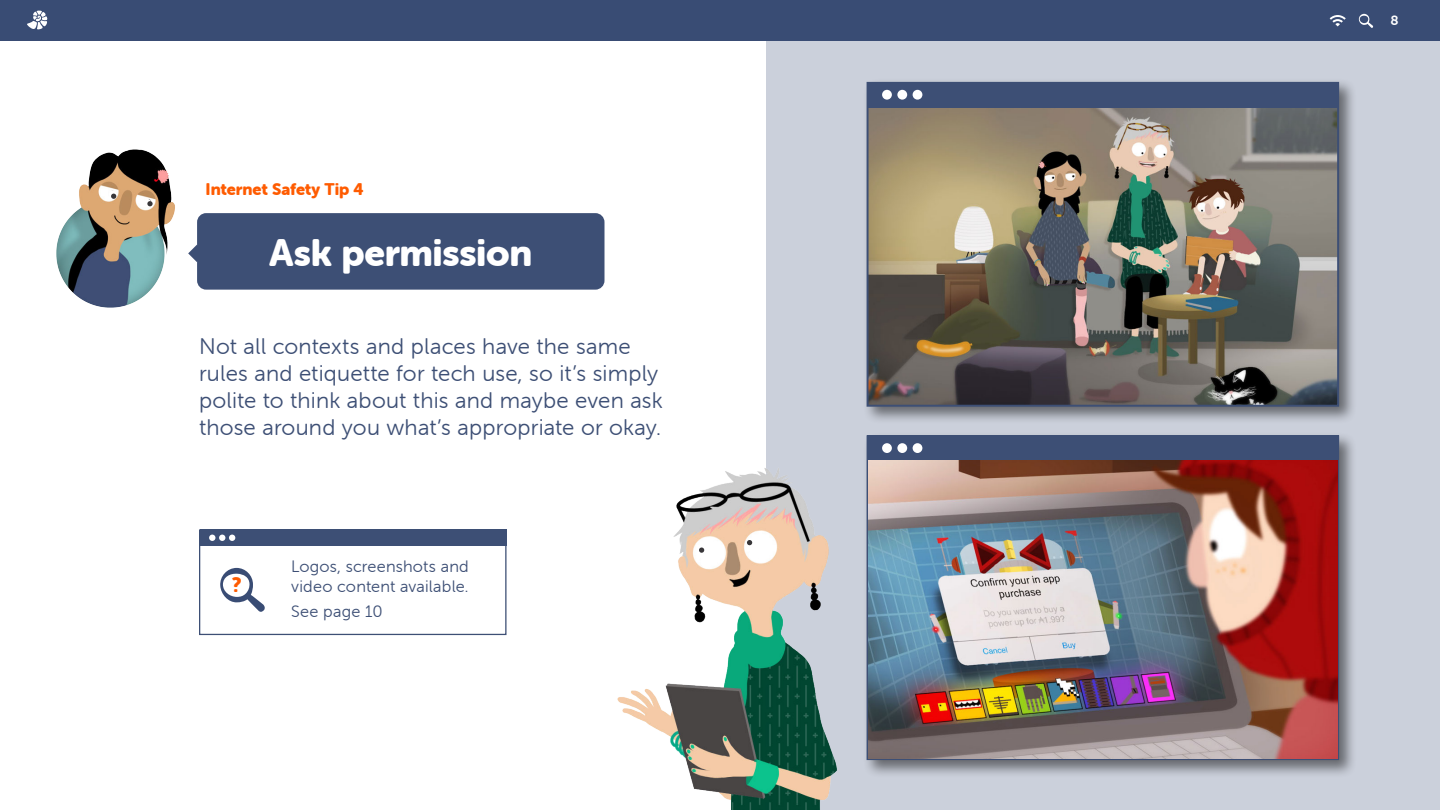
<style>
.page{position:relative;width:1440px;height:810px;background:#fff}
.page>*{position:absolute;margin:0;border:0;box-sizing:border-box;transform-origin:0 0}
._50_80_Quote_pull_ou{font:37.5px "Museo Sans Rounded 900";letter-spacing:-.01em;color:#fff}
._30_36_Copy{font:22.5px/27px "Museo Sans Rounded 300";letter-spacing:.01em;color:#3d4f75}
._22_26_Body{font:20.4px "Museo Sans Rounded 900";color:#fe5b00}
._22_26_Body-2{font:16.5px/19.8px "Museo Sans Rounded 300";letter-spacing:.015em;color:#3d4f75}
._22_80_tip_tag{font:16.5px "Museo Sans Rounded 900";letter-spacing:-.005em;color:#fe5b00}
.t1{font:13.5px "Museo Sans Rounded 700";color:#fff}
</style>
<div class="page">
<div style="left:0;top:0;width:1440px;height:40px;background:#394c74"></div>
<svg style="left:27px;top:11px;width:20px;height:18px"></svg>
<svg style="left:1330px;top:15px;width:16px;height:11px"></svg>
<svg style="left:1359px;top:14px;width:15px;height:14px"></svg>
<div style="left:766px;top:40px;width:674px;height:770px;background:#cbd0db"></div>
<div style="left:863px;top:431px;width:494px;height:347px;background:#000;opacity:.5"></div>
<div style="left:868px;top:435px;width:471px;height:26px;background:#3d4f75"></div>
<div style="left:882px;top:443px;width:10px;height:10px;background:#fff;border-radius:50%"></div>
<div style="left:913px;top:443px;width:9px;height:10px;background:#fff;border-radius:50%"></div>
<div style="left:897px;top:443px;width:10px;height:10px;background:#fff;border-radius:50%"></div>
<img style="left:960px;top:460px;width:377px;height:298px">
<div style="left:863px;top:78px;width:494px;height:347px;background:#000;opacity:.5"></div>
<img style="left:870px;top:108px;width:466px;height:296px">
<div style="left:867px;top:82px;width:472px;height:325px;border:2px solid #3d4f75"></div>
<div style="left:868px;top:82px;width:471px;height:25px;background:#3d4f75"></div>
<div style="left:882px;top:90px;width:10px;height:10px;background:#fff;border-radius:50%"></div>
<div style="left:913px;top:90px;width:9px;height:10px;background:#fff;border-radius:50%"></div>
<div style="left:897px;top:90px;width:10px;height:10px;background:#fff;border-radius:50%"></div>
<div style="left:197px;top:213px;width:408px;height:77px;background:#3d4f75;border-radius:9px"></div>
<svg style="left:188px;top:245px;width:9px;height:17px"></svg>
<img style="left:617px;top:448px;width:343px;height:362px">
<div style="left:749px;top:549px;width:12px;height:12px;background:#fff;border-radius:50%"></div>
<div style="left:700px;top:556px;width:12px;height:12px;background:#fff;border-radius:50%"></div>
<svg style="left:747px;top:540px;width:5px;height:5px"></svg>
<svg style="left:699px;top:548px;width:5px;height:5px"></svg>
<img style="left:56px;top:149px;width:119px;height:159px">
<svg style="left:109px;top:190px;width:7px;height:8px"></svg>
<div style="left:144px;top:199px;width:7px;height:7px;background:#fff;border-radius:50%"></div>
<svg style="left:147px;top:201px;width:6px;height:5px"></svg>
<svg style="left:111px;top:194px;width:5px;height:5px"></svg>
<div style="left:199px;top:529px;width:308px;height:106px;background:#fff;border:1px solid #3d4f75"></div>
<div style="left:200px;top:529px;width:307px;height:17px;background:#3d4f75"></div>
<svg style="left:209px;top:535px;width:26px;height:6px"></svg>
<svg style="left:220px;top:568px;width:45px;height:44px"></svg>
<p class="_22_80_tip_tag" style="left:206px;top:179px;width:160px">Internet Safety Tip 4</p>
<p class="_50_80_Quote_pull_ou" style="left:269px;top:232px;width:265px">Ask permission</p>
<p class="_30_36_Copy" style="left:199px;top:333px;width:465px">Not all contexts and places have the same rules and etiquette for tech use, so it’s simply polite to think about this and maybe even ask those around you what’s appropriate or okay.</p>
<p class="_22_26_Body" style="left:232px;top:574px;width:11px">?</p>
<p class="_22_26_Body-2" style="left:291px;top:557px;width:179px">Logos, screenshots and video content available.</p>
<p class="_22_26_Body-2" style="left:291px;top:601px;width:93px">See page 10</p>
<p class="t1" style="left:1390px;top:13px;width:10px">8</p>
</div>
